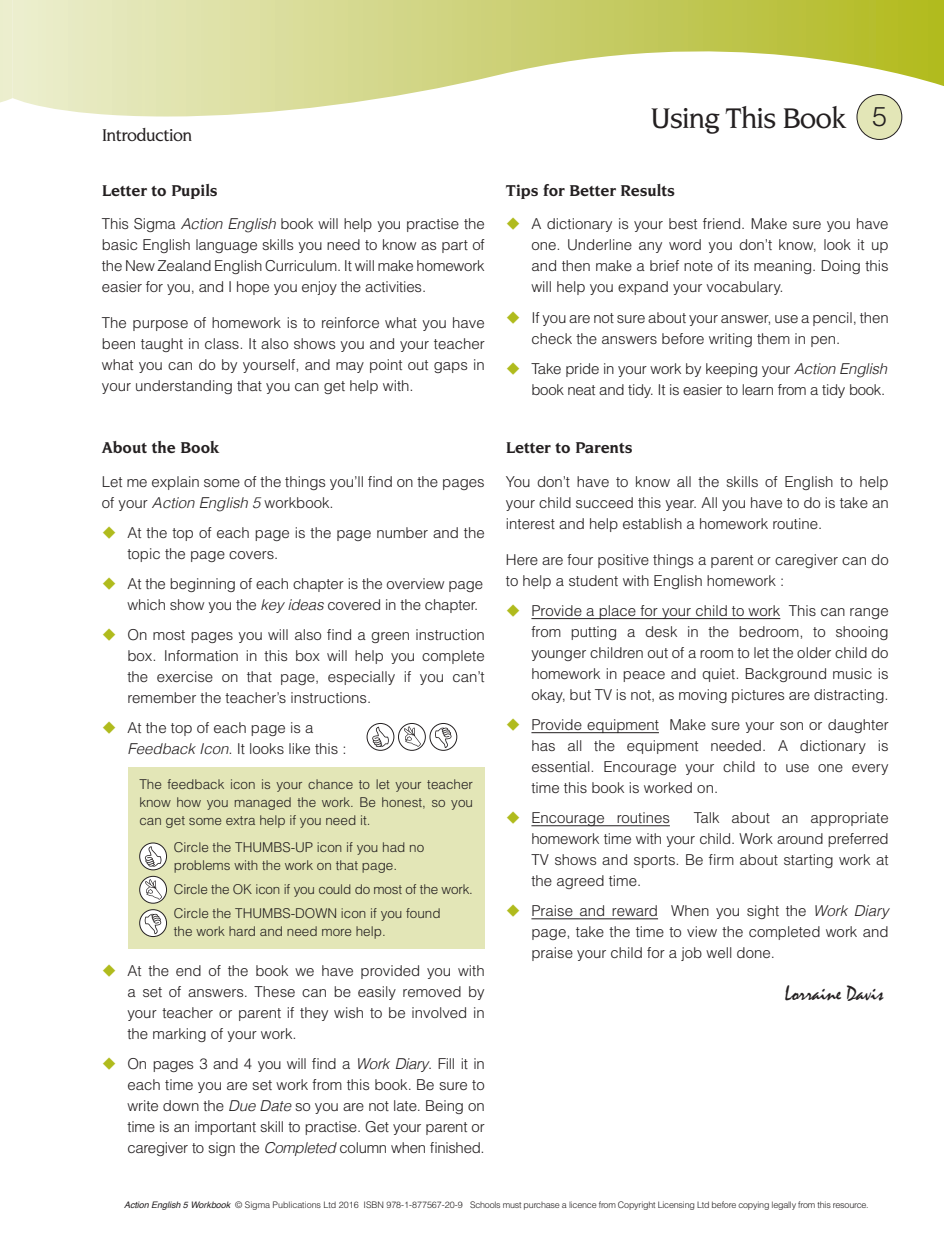
<style>
.page{position:relative;width:944px;height:1251px;background:#fff}
.page>*{position:absolute;margin:0;border:0;box-sizing:border-box;transform-origin:0 0}
.t1{font:500 30px "Novarese IT Cby BT";letter-spacing:-.03em;color:#231f20}
.t2{font:300 27px "Helvetica";color:#231f20}
.t3{font:21px "Mistral";color:#231f20}
.t4{font:500 18px "Novarese IT Cby BT";letter-spacing:-.03em;color:#231f20}
.t5{font:700 16.5px "Novarese IT Cby BT";color:#231f20}
.t6{font:300 15px/21px "Helvetica";color:#231f20;text-align:justify}
.t7{font:300 15px "Helvetica";letter-spacing:-.02em;color:#231f20}
.t8{font:300 13.5px/18px "Helvetica";color:#231f20;text-align:justify}
.t9{font:300 9px "Helvetica";letter-spacing:-.025em;color:#231f20}
.s1{font-style:italic}
.s2{color:#b0bb1d}
.s3{font-weight:400;font-style:italic}
</style>
<div class="page">
<div style="left:128px;top:767px;width:357px;height:181px;background:#e3e6b7"></div>
<div style="left:857px;top:95px;width:45px;height:44px;background:#e3e6b7;border-radius:50%"></div>
<div style="left:857px;top:94px;width:45px;height:46px;border:1px solid #231f20;border-radius:50%"></div>
<hr style="left:531px;top:618px;width:249px;height:1px;background:#231f20">
<hr style="left:531px;top:732px;width:128px;height:1px;background:#231f20">
<hr style="left:531px;top:825px;width:139px;height:1px;background:#231f20">
<hr style="left:531px;top:918px;width:127px;height:1px;background:#231f20">
<svg style="left:140px;top:842px;width:27px;height:27px"></svg>
<div style="left:139px;top:842px;width:28px;height:28px;border:1px solid #231f20;border-radius:50%"></div>
<svg style="left:145px;top:846px;width:16px;height:20px"></svg>
<svg style="left:140px;top:876px;width:27px;height:27px"></svg>
<div style="left:139px;top:875px;width:28px;height:28px;border:1px solid #231f20;border-radius:50%"></div>
<svg style="left:145px;top:878px;width:17px;height:21px"></svg>
<svg style="left:367px;top:723px;width:27px;height:27px"></svg>
<div style="left:367px;top:723px;width:27px;height:27px;border:1px solid #231f20;border-radius:50%"></div>
<svg style="left:372px;top:726px;width:17px;height:21px"></svg>
<svg style="left:398px;top:723px;width:27px;height:27px"></svg>
<div style="left:398px;top:723px;width:28px;height:27px;border:1px solid #231f20;border-radius:50%"></div>
<svg style="left:404px;top:726px;width:17px;height:20px"></svg>
<svg style="left:430px;top:723px;width:27px;height:27px"></svg>
<div style="left:430px;top:723px;width:27px;height:27px;border:1px solid #231f20;border-radius:50%"></div>
<svg style="left:435px;top:727px;width:16px;height:21px"></svg>
<svg style="left:140px;top:909px;width:27px;height:27px"></svg>
<div style="left:139px;top:909px;width:28px;height:27px;border:1px solid #231f20;border-radius:50%"></div>
<svg style="left:145px;top:913px;width:16px;height:21px"></svg>
<svg style="left:13px;top:0;width:931px;height:116px"></svg>
<svg style="left:0;top:0;width:13px;height:102px"></svg>
<p class="t4" style="left:102px;top:125px;width:92px">Introduction</p>
<p class="t1" style="left:651px;top:100px;width:197px">Using This Book</p>
<p class="t2" style="left:872px;top:99px;width:17px">5</p>
<p class="t5" style="left:102px;top:180px;width:117px">Letter to Pupils</p>
<p class="t5" style="left:506px;top:180px;width:170px">Tips for Better Results</p>
<p class="t6" style="left:102px;top:212px;width:384px">This Sigma <span class="s1">Action English</span> book will help you practise the basic English language skills you need to know as part of the New Zealand English Curriculum. It will make homework easier for you, and I hope you enjoy the activities.</p>
<p class="t6" style="left:102px;top:311px;width:384px">The purpose of homework is to reinforce what you have been taught in class. It also shows you and your teacher what you can do by yourself, and may point out gaps in your understanding that you can get help with.</p>
<p class="t6" style="left:506px;top:213px;width:384px"><span class="s2">◆</span> A dictionary is your best friend. Make sure you have</p>
<p class="t6" style="left:531px;top:234px;width:359px">one. Underline any word you don’t know, look it up</p>
<p class="t6" style="left:531px;top:255px;width:359px">and then make a brief note of its meaning. Doing this</p>
<p class="t6" style="left:531px;top:276px;width:254px">will help you expand your vocabulary.</p>
<p class="t6" style="left:506px;top:306px;width:384px"><span class="s2">◆</span> If you are not sure about your answer, use a pencil, then</p>
<p class="t6" style="left:531px;top:327px;width:311px">check the answers before writing them in pen.</p>
<p class="t6" style="left:506px;top:357px;width:383px"><span class="s2">◆</span> Take pride in your work by keeping your <span class="s1">Action English</span></p>
<p class="t7" style="left:531px;top:380px;width:355px">book neat and tidy. It is easier to learn from a tidy book.</p>
<p class="t5" style="left:102px;top:437px;width:119px">About the Book</p>
<p class="t5" style="left:506px;top:437px;width:128px">Letter to Parents</p>
<p class="t6" style="left:102px;top:470px;width:384px">Let me explain some of the things you’ll find on the pages of your <span class="s1">Action English 5</span> workbook.</p>
<p class="t6" style="left:102px;top:521px;width:384px"><span class="s2">◆</span> At the top of each page is the page number and the</p>
<p class="t6" style="left:127px;top:542px;width:152px">topic the page covers.</p>
<p class="t6" style="left:102px;top:572px;width:383px"><span class="s2">◆</span> At the beginning of each chapter is the overview page</p>
<p class="t6" style="left:127px;top:593px;width:352px">which show you the <span class="s1">key ideas</span> covered in the chapter.</p>
<p class="t6" style="left:102px;top:623px;width:384px"><span class="s2">◆</span> On most pages you will also find a green instruction</p>
<p class="t6" style="left:127px;top:644px;width:359px">box. Information in this box will help you complete</p>
<p class="t6" style="left:127px;top:665px;width:359px">the exercise on that page, especially if you can’t</p>
<p class="t6" style="left:127px;top:686px;width:245px">remember the teacher’s instructions.</p>
<p class="t6" style="left:102px;top:716px;width:213px"><span class="s2">◆</span> At the top of each page is a</p>
<p class="t6" style="left:127px;top:737px;width:221px"><span class="s1">Feedback Icon</span>. It looks like this :</p>
<p class="t8" style="left:139px;top:774px;width:335px">The feedback icon is your chance to let your teacher know how you managed the work. Be honest, so you can get some extra help if you need it.</p>
<p class="t8" style="left:174px;top:837px;width:252px">Circle the THUMBS-UP icon if you had no</p>
<p class="t8" style="left:174px;top:855px;width:225px">problems with the work on that page.</p>
<p class="t8" style="left:174px;top:879px;width:301px">Circle the OK icon if you could do most of the work.</p>
<p class="t8" style="left:174px;top:903px;width:268px">Circle the THUMBS-DOWN icon if you found</p>
<p class="t8" style="left:174px;top:921px;width:213px">the work hard and need more help.</p>
<p class="t6" style="left:102px;top:959px;width:384px"><span class="s2">◆</span> At the end of the book we have provided you with</p>
<p class="t6" style="left:127px;top:980px;width:359px">a set of answers. These can be easily removed by</p>
<p class="t6" style="left:127px;top:1001px;width:359px">your teacher or parent if they wish to be involved in</p>
<p class="t6" style="left:127px;top:1022px;width:171px">the marking of your work.</p>
<p class="t7" style="left:102px;top:1054px;width:384px"><span class="s2">◆</span> On pages 3 and 4 you will find a <span class="s1">Work Diary</span>. Fill it in</p>
<p class="t6" style="left:127px;top:1073px;width:359px">each time you are set work from this book. Be sure to</p>
<p class="t6" style="left:127px;top:1094px;width:359px">write down the <span class="s1">Due Date</span> so you are not late. Being on</p>
<p class="t6" style="left:127px;top:1115px;width:359px">time is an important skill to practise. Get your parent or</p>
<p class="t7" style="left:127px;top:1138px;width:359px">caregiver to sign the <span class="s1">Completed</span> column when finished.</p>
<p class="t6" style="left:506px;top:470px;width:384px">You don’t have to know all the skills of English to help your child succeed this year. All you have to do is take an interest and help establish a homework routine.</p>
<p class="t6" style="left:506px;top:548px;width:384px">Here are four positive things a parent or caregiver can do to help a student with English homework :</p>
<p class="t6" style="left:506px;top:599px;width:384px"><span class="s2">◆</span> Provide a place for your child to work This can range</p>
<p class="t6" style="left:531px;top:620px;width:359px">from putting a desk in the bedroom, to shooing</p>
<p class="t6" style="left:531px;top:641px;width:359px">younger children out of a room to let the older child do</p>
<p class="t6" style="left:531px;top:662px;width:359px">homework in peace and quiet. Background music is</p>
<p class="t6" style="left:531px;top:683px;width:359px">okay, but TV is not, as moving pictures are distracting.</p>
<p class="t6" style="left:506px;top:713px;width:384px"><span class="s2">◆</span> Provide equipment Make sure your son or daughter</p>
<p class="t6" style="left:531px;top:734px;width:359px">has all the equipment needed. A dictionary is</p>
<p class="t6" style="left:531px;top:755px;width:359px">essential. Encourage your child to use one every</p>
<p class="t6" style="left:531px;top:776px;width:188px">time this book is worked on.</p>
<p class="t6" style="left:506px;top:806px;width:165px"><span class="s2">◆</span> Encourage routines</p>
<p class="t6" style="left:694px;top:806px;width:196px">Talk about an appropriate</p>
<p class="t6" style="left:531px;top:827px;width:359px">homework time with your child. Work around preferred</p>
<p class="t6" style="left:531px;top:848px;width:359px">TV shows and sports. Be firm about starting work at</p>
<p class="t6" style="left:531px;top:869px;width:111px">the agreed time.</p>
<p class="t6" style="left:506px;top:899px;width:384px"><span class="s2">◆</span> Praise and reward When you sight the <span class="s1">Work Diary</span></p>
<p class="t6" style="left:531px;top:920px;width:359px">page, take the time to view the completed work and</p>
<p class="t6" style="left:531px;top:941px;width:245px">praise your child for a job well done.</p>
<p class="t3" style="left:785px;top:981px;width:100px">Lorraine Davis</p>
<p class="t9" style="left:124px;top:1198px;width:746px"><span class="s3">Action English 5 Workbook</span> © Sigma Publications Ltd 2016 ISBN 978-1-877567-20-9 Schools must purchase a licence from Copyright Licensing Ltd before copying legally from this resource.</p>
</div>
